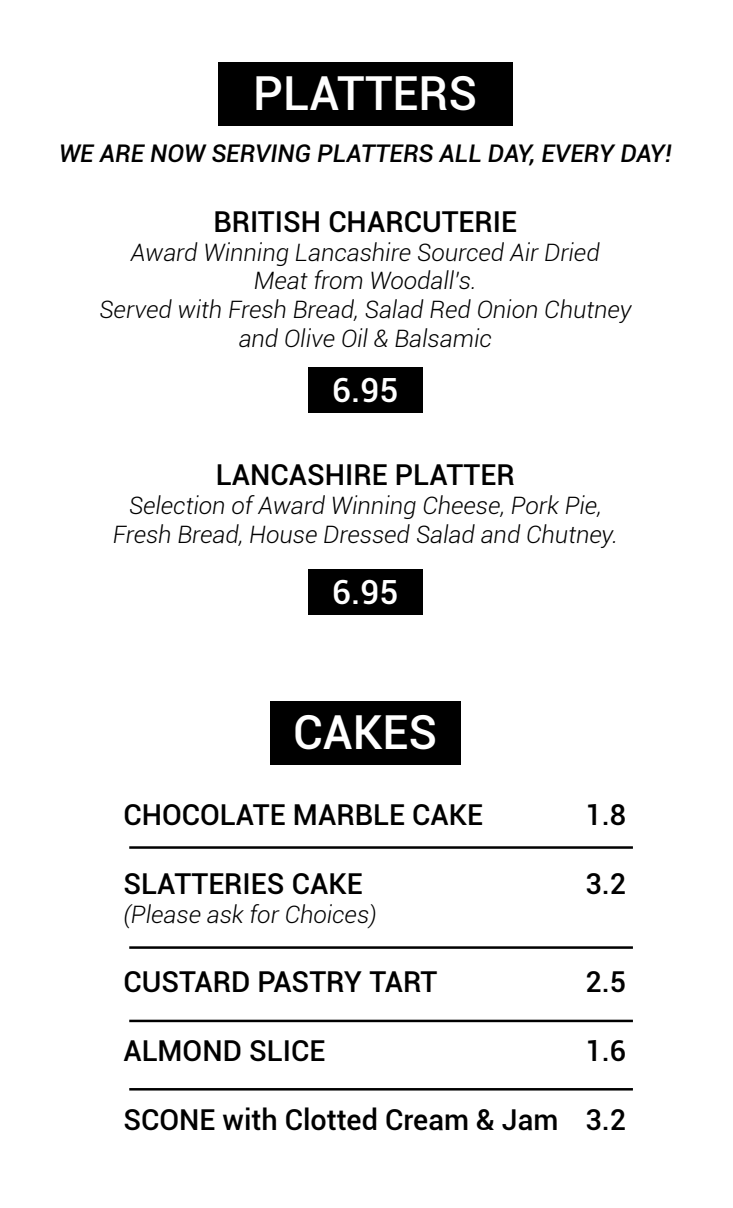
<style>
.page{position:relative;width:733px;height:1208px;background:#fff}
.page>*{position:absolute;margin:0;border:0;box-sizing:border-box;transform-origin:0 0}
.t1{font:500 47px "Roboto";color:#fff}
.t2{font:500 33.25px "Roboto";color:#fff}
.t3{font:500 28.75px "Roboto";color:#000}
.t4{font:italic 500 24.25px "Roboto";color:#000}
.t5{font:italic 300 24px/28.8px "Roboto";color:#000;text-align:center}
</style>
<div class="page">
<div style="left:218px;top:62px;width:294px;height:64px;background:#000"></div>
<div style="left:308px;top:367px;width:114px;height:46px;background:#000"></div>
<div style="left:308px;top:569px;width:114px;height:45px;background:#000"></div>
<div style="left:270px;top:701px;width:190px;height:63px;background:#000"></div>
<hr style="left:129px;top:846px;width:504px;height:2px;background:#000">
<hr style="left:129px;top:946px;width:504px;height:2px;background:#000">
<hr style="left:129px;top:1019px;width:504px;height:3px;background:#000">
<hr style="left:129px;top:1088px;width:504px;height:2px;background:#000">
<h1 class="t1" style="left:253px;top:60px;width:225px">PLATTERS</h1>
<p class="t4" style="left:59px;top:136px;width:614px">WE ARE NOW SERVING PLATTERS ALL DAY, EVERY DAY!</p>
<p class="t3" style="left:213px;top:201px;width:305px">BRITISH CHARCUTERIE</p>
<p class="t5" style="left:99px;top:237px;width:533px">Award Winning Lancashire Sourced Air Dried<br>Meat from Woodall's.<br>Served with Fresh Bread, Salad Red Onion Chutney and Olive Oil &amp; Balsamic</p>
<h2 class="t2" style="left:332px;top:366px;width:68px">6.95</h2>
<p class="t3" style="left:216px;top:455px;width:300px">LANCASHIRE PLATTER</p>
<p class="t5" style="left:113px;top:490px;width:506px">Selection of Award Winning Cheese, Pork Pie,<br>Fresh Bread, House Dressed Salad and Chutney.</p>
<h2 class="t2" style="left:332px;top:568px;width:68px">6.95</h2>
<h1 class="t1" style="left:293px;top:699px;width:146px">CAKES</h1>
<p class="t3" style="left:123px;top:794px;width:361px">CHOCOLATE MARBLE CAKE</p>
<p class="t3" style="left:585px;top:794px;width:42px">1.8</p>
<p class="t3" style="left:123px;top:863px;width:241px">SLATTERIES CAKE</p>
<p class="t5" style="left:123px;top:899px;width:255px">(Please ask for Choices)</p>
<p class="t3" style="left:585px;top:863px;width:42px">3.2</p>
<p class="t3" style="left:123px;top:961px;width:315px">CUSTARD PASTRY TART</p>
<p class="t3" style="left:585px;top:961px;width:42px">2.5</p>
<p class="t3" style="left:123px;top:1030px;width:203px">ALMOND SLICE</p>
<p class="t3" style="left:585px;top:1030px;width:42px">1.6</p>
<p class="t3" style="left:123px;top:1099px;width:436px">SCONE with Clotted Cream &amp; Jam</p>
<p class="t3" style="left:585px;top:1099px;width:42px">3.2</p>
</div>
